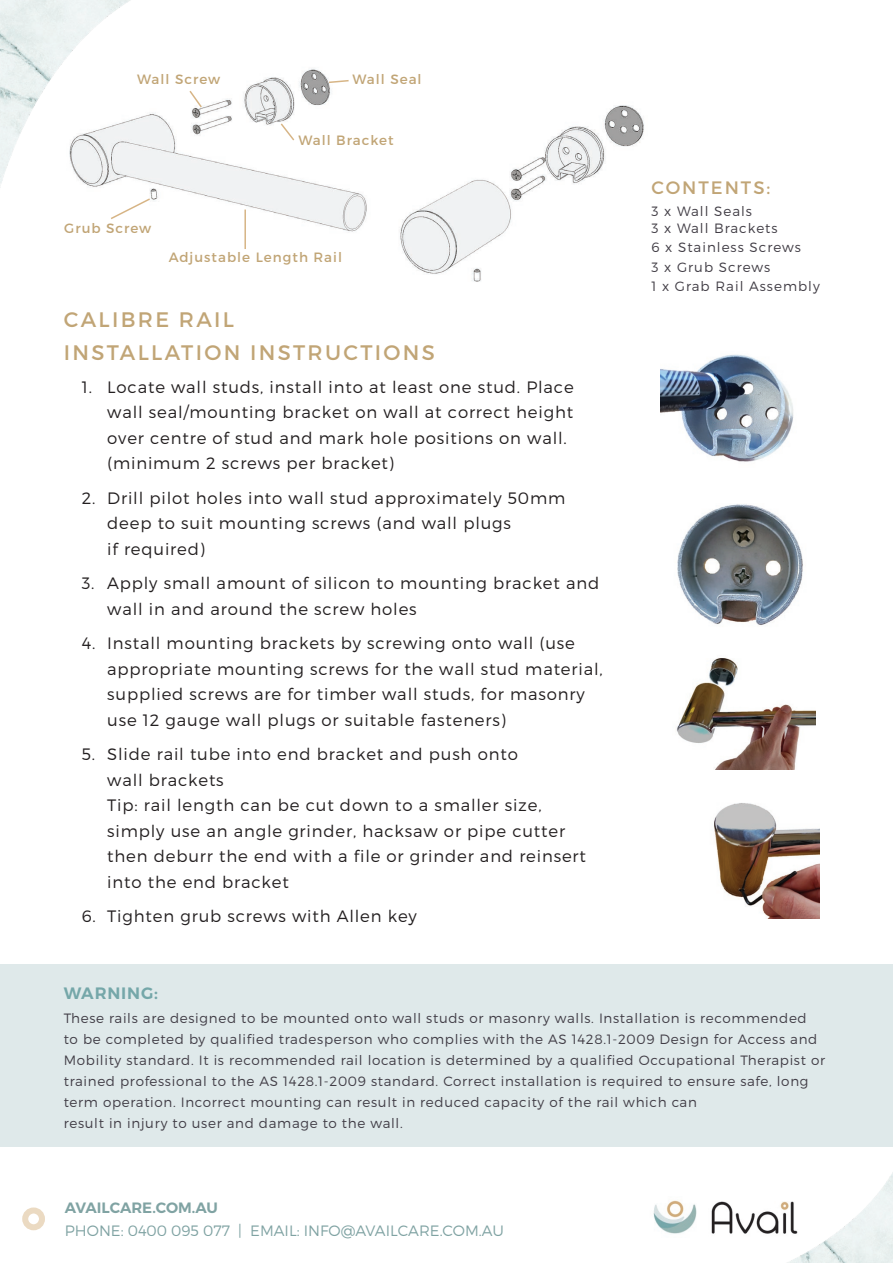
<style>
.page{position:relative;width:893px;height:1263px;background:#fff}
.page>*{position:absolute;margin:0;border:0;box-sizing:border-box;transform-origin:0 0}
.t1{font:21px/33px "Montserrat";letter-spacing:.11em;color:#c1a576}
.t2{font:18px "Montserrat";letter-spacing:.11em;color:#c1a576}
.t3{font:300 16.5px/25.5px "Montserrat";letter-spacing:.05em;color:#231f20}
.t4{font:600 16.5px "Montserrat";letter-spacing:.05em;color:#75a7a9}
.t5{font:300 15px "Montserrat";color:#80a3a3}
.t6{font:600 15px "Montserrat";color:#80a3a3}
.t7{font:300 13.5px/21px "Montserrat";letter-spacing:.05em;color:#413d46}
.t8{font:300 13.5px/19.5px "Montserrat";letter-spacing:.075em;color:#413d45}
.t9{font:13.5px "Montserrat";letter-spacing:.075em;color:#c1a576}
</style>
<div class="page">
<img style="left:787px;top:1172px;width:106px;height:91px">
<img style="left:0;top:0;width:131px;height:186px">
<img style="left:653px;top:1200px;width:44px;height:34px">
<img style="left:711px;top:1195px;width:92px;height:44px">
<div style="left:22px;top:1207px;width:23px;height:23px;border:6px solid #d7b586;border-radius:50%"></div>
<img style="left:660px;top:354px;width:134px;height:108px">
<img style="left:714px;top:803px;width:105px;height:115px">
<img style="left:677px;top:504px;width:126px;height:121px">
<img style="left:676px;top:658px;width:139px;height:111px">
<img style="left:67px;top:62px;width:577px;height:220px">
<div style="left:0;top:965px;width:893px;height:182px;background:#dfe9ea"></div>
<svg style="left:327px;top:79px;width:23px;height:5px"></svg>
<svg style="left:279px;top:122px;width:17px;height:20px"></svg>
<svg style="left:188px;top:89px;width:15px;height:20px"></svg>
<svg style="left:109px;top:197px;width:43px;height:24px"></svg>
<hr style="left:244px;top:210px;width:2px;height:39px;background:#d7b586">
<p class="t9" style="left:137px;top:71px;width:84px">Wall Screw</p>
<p class="t9" style="left:64px;top:220px;width:89px">Grub Screw</p>
<p class="t9" style="left:353px;top:71px;width:71px">Wall Seal</p>
<p class="t9" style="left:299px;top:132px;width:97px">Wall Bracket</p>
<p class="t9" style="left:169px;top:249px;width:175px">Adjustable Length Rail</p>
<p class="t1" style="left:64px;top:303px;width:372px">CALIBRE RAIL<br>INSTALLATION INSTRUCTIONS</p>
<p class="t3" style="left:107px;top:374px;width:468px;text-indent:-25px">1. Locate wall studs, install into at least one stud. Place wall seal/mounting bracket on wall at correct height over centre of stud and mark hole positions on wall. (minimum 2 screws per bracket)</p>
<p class="t3" style="left:107px;top:485px;width:460px;text-indent:-25px">2. Drill pilot holes into wall stud approximately 50mm deep to suit mounting screws (and wall plugs<br>if required)</p>
<p class="t3" style="left:107px;top:570px;width:493px;text-indent:-25px">3. Apply small amount of silicon to mounting bracket and wall in and around the screw holes</p>
<p class="t3" style="left:107px;top:630px;width:497px;text-indent:-25px">4. Install mounting brackets by screwing onto wall (use appropriate mounting screws for the wall stud material, supplied screws are for timber wall studs, for masonry use 12 gauge wall plugs or suitable fasteners)</p>
<p class="t3" style="left:107px;top:741px;width:480px;text-indent:-25px">5. Slide rail tube into end bracket and push onto<br>wall brackets<br>Tip: rail length can be cut down to a smaller size, simply use an angle grinder, hacksaw or pipe cutter then deburr the end with a file or grinder and reinsert into the end bracket</p>
<p class="t3" style="left:82px;top:903px;width:337px">6. Tighten grub screws with Allen key</p>
<p class="t2" style="left:651px;top:176px;width:120px">CONTENTS:</p>
<p class="t8" style="left:651px;top:203px;width:128px;line-height:16.5px">3 x Wall Seals<br>3 x Wall Brackets</p>
<p class="t8" style="left:651px;top:237px;width:170px">6 x Stainless Screws<br>3 x Grub Screws<br>1 x Grab Rail Assembly</p>
<p class="t4" style="left:64px;top:983px;width:96px">WARNING:</p>
<p class="t7" style="left:64px;top:1007px;width:763px">These rails are designed to be mounted onto wall studs or masonry walls. Installation is recommended<br>to be completed by qualified tradesperson who complies with the AS 1428.1-2009 Design for Access and Mobility standard. It is recommended rail location is determined by a qualified Occupational Therapist or trained professional to the AS 1428.1-2009 standard. Correct installation is required to ensure safe, long term operation. Incorrect mounting can result in reduced capacity of the rail which can<br>result in injury to user and damage to the wall.</p>
<p class="t6" style="left:65px;top:1198px;width:155px">AVAILCARE.COM.AU</p>
<p class="t5" style="left:65px;top:1221px;width:440px">PHONE: 0400 095 077 | EMAIL: INFO@AVAILCARE.COM.AU</p>
</div>
